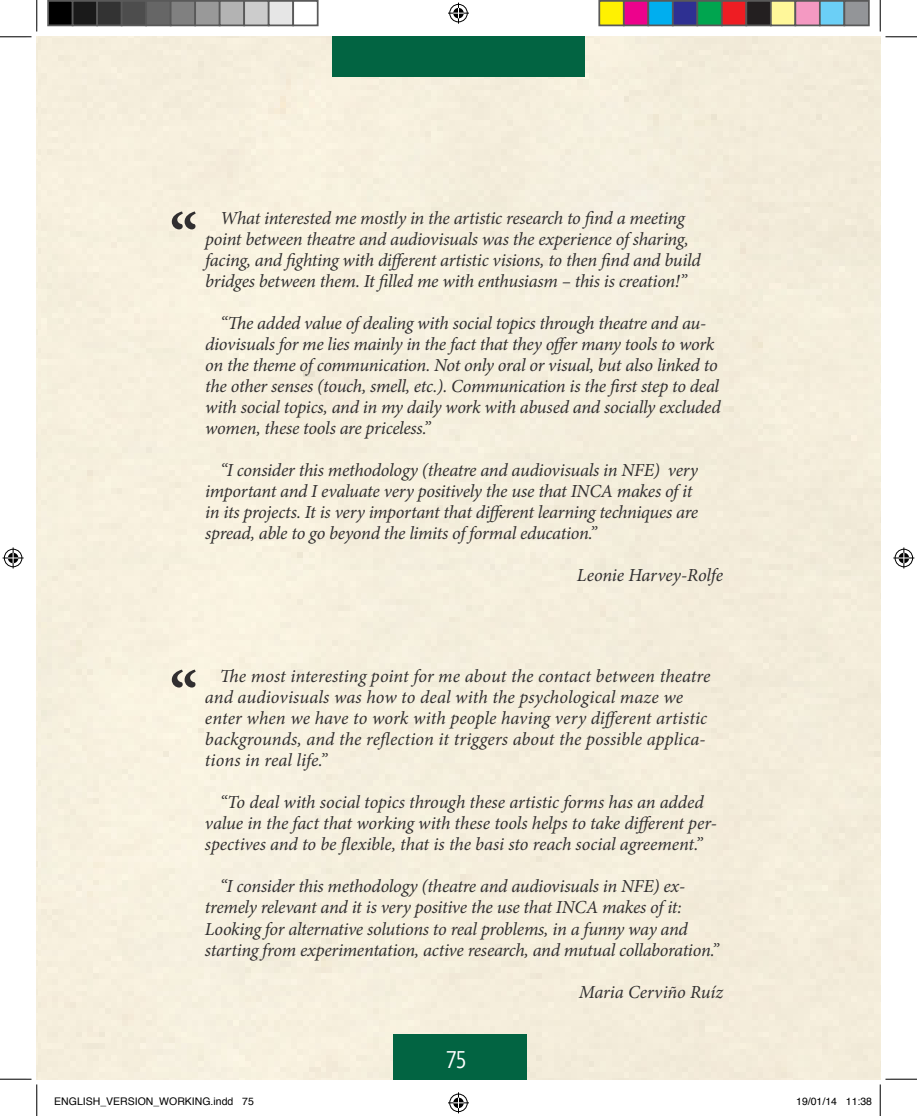
<style>
.page{position:relative;width:917px;height:1116px;background:#fff}
.page>*{position:absolute;margin:0;border:0;box-sizing:border-box;transform-origin:0 0}
.t1{font:700 63px "Minion Pro";color:#312f30}
.t2{font:24.5px "Mono Spatial";color:#fff}
.Quotes{font:italic 18.38px/21px "Minion Pro";letter-spacing:-.015em;color:#312f30}
.t3{font:10.5px "Helvetica";color:#000}
</style>
<div class="page">
<div style="left:37px;top:37px;width:843px;height:1041px;background:#f5efdd"></div>
<div style="left:333px;top:37px;width:252px;height:39px;background:#026442"></div>
<div style="left:393px;top:1034px;width:134px;height:44px;background:#026442"></div>
<hr style="left:0;top:36px;width:32px;height:1px;background:#000">
<hr style="left:885px;top:36px;width:32px;height:1px;background:#000">
<hr style="left:0;top:1078px;width:32px;height:1px;background:#000">
<hr style="left:885px;top:1078px;width:32px;height:1px;background:#000">
<hr style="left:36px;top:0;width:1px;height:32px;background:#000">
<hr style="left:36px;top:1084px;width:1px;height:31px;background:#000">
<hr style="left:880px;top:0;width:1px;height:32px;background:#000">
<hr style="left:880px;top:1084px;width:1px;height:31px;background:#000">
<svg style="left:448px;top:3px;width:21px;height:21px"></svg>
<svg style="left:448px;top:1092px;width:21px;height:21px"></svg>
<svg style="left:3px;top:547px;width:21px;height:21px"></svg>
<svg style="left:893px;top:547px;width:21px;height:21px"></svg>
<div style="left:48px;top:1px;width:25px;height:24px;background:#000"></div>
<div style="left:47px;top:0;width:27px;height:26px;border:2px solid #595959"></div>
<div style="left:73px;top:1px;width:24px;height:24px;background:#1a1a1a"></div>
<div style="left:72px;top:0;width:26px;height:26px;border:2px solid #595959"></div>
<div style="left:97px;top:1px;width:25px;height:24px;background:#333"></div>
<div style="left:96px;top:0;width:26px;height:26px;border:2px solid #595959"></div>
<div style="left:122px;top:1px;width:24px;height:24px;background:#4d4d4d"></div>
<div style="left:121px;top:0;width:26px;height:26px;border:2px solid #595959"></div>
<div style="left:146px;top:1px;width:25px;height:24px;background:#666"></div>
<div style="left:145px;top:0;width:27px;height:26px;border:2px solid #595959"></div>
<div style="left:171px;top:1px;width:24px;height:24px;background:#808080"></div>
<div style="left:170px;top:0;width:26px;height:26px;border:2px solid #595959"></div>
<div style="left:195px;top:1px;width:25px;height:24px;background:#999"></div>
<div style="left:194px;top:0;width:26px;height:26px;border:2px solid #595959"></div>
<div style="left:220px;top:1px;width:24px;height:24px;background:#b3b3b3"></div>
<div style="left:219px;top:0;width:26px;height:26px;border:2px solid #595959"></div>
<div style="left:244px;top:1px;width:25px;height:24px;background:#ccc"></div>
<div style="left:243px;top:0;width:27px;height:26px;border:2px solid #595959"></div>
<div style="left:269px;top:1px;width:24px;height:24px;background:#e6e6e6"></div>
<div style="left:268px;top:0;width:26px;height:26px;border:2px solid #595959"></div>
<div style="left:292px;top:0;width:26px;height:26px;border:2px solid #595959"></div>
<div style="left:599px;top:1px;width:25px;height:24px;background:#fff101"></div>
<div style="left:598px;top:0;width:27px;height:26px;border:2px solid #595959"></div>
<div style="left:624px;top:1px;width:24px;height:24px;background:#ed028c"></div>
<div style="left:623px;top:0;width:26px;height:26px;border:2px solid #595959"></div>
<div style="left:648px;top:1px;width:25px;height:24px;background:#00aeef"></div>
<div style="left:647px;top:0;width:27px;height:26px;border:2px solid #595959"></div>
<div style="left:673px;top:1px;width:24px;height:24px;background:#2e3092"></div>
<div style="left:672px;top:0;width:26px;height:26px;border:2px solid #595959"></div>
<div style="left:697px;top:1px;width:25px;height:24px;background:#00a54f"></div>
<div style="left:696px;top:0;width:27px;height:26px;border:2px solid #595959"></div>
<div style="left:722px;top:1px;width:24px;height:24px;background:#ee1d23"></div>
<div style="left:721px;top:0;width:26px;height:26px;border:2px solid #595959"></div>
<div style="left:746px;top:1px;width:25px;height:24px;background:#231f20"></div>
<div style="left:745px;top:0;width:27px;height:26px;border:2px solid #595959"></div>
<div style="left:771px;top:1px;width:24px;height:24px;background:#fff79a"></div>
<div style="left:770px;top:0;width:26px;height:26px;border:2px solid #595959"></div>
<div style="left:795px;top:1px;width:25px;height:24px;background:#f499c2"></div>
<div style="left:794px;top:0;width:27px;height:26px;border:2px solid #595959"></div>
<div style="left:820px;top:1px;width:24px;height:24px;background:#6bcff6"></div>
<div style="left:819px;top:0;width:26px;height:26px;border:2px solid #595959"></div>
<div style="left:844px;top:1px;width:25px;height:24px;background:#939598"></div>
<div style="left:843px;top:0;width:27px;height:26px;border:2px solid #595959"></div>
<p class="t1" style="left:170px;top:192px;width:30px">“</p>
<p class="Quotes" style="left:205px;top:207px;width:497px;text-indent:15px">What interested me mostly in the artistic research to find a meeting point between theatre and audiovisuals was the experience of sharing, facing, and fighting with different artistic visions, to then find and build bridges between them. It filled me with enthusiasm – this is creation!”</p>
<p class="Quotes" style="left:205px;top:312px;width:517px;text-indent:15px">“The added value of dealing with social topics through theatre and au&shy;diovisuals for me lies mainly in the fact that they offer many tools to work on the theme of communication. Not only oral or visual, but also linked to the other senses (touch, smell, etc.). Communication is the first step to deal with social topics, and in my daily work with abused and socially excluded women, these tools are priceless.”</p>
<p class="Quotes" style="left:205px;top:459px;width:494px;text-indent:15px">“I consider this methodology (theatre and audiovisuals in NFE) very important and I evaluate very positively the use that INCA makes of it in its projects. It is very important that different learning techniques are spread, able to go beyond the limits of formal education.”</p>
<p class="Quotes" style="left:577px;top:564px;width:148px">Leonie Harvey-Rolfe</p>
<p class="t1" style="left:170px;top:650px;width:30px">“</p>
<p class="Quotes" style="left:205px;top:665px;width:507px;text-indent:15px">The most interesting point for me about the contact between theatre and audiovisuals was how to deal with the psychological maze we enter when we have to work with people having very different artistic backgrounds, and the reflection it triggers about the possible applica&shy;tions in real life.”</p>
<p class="Quotes" style="left:205px;top:791px;width:513px;text-indent:15px">“To deal with social topics through these artistic forms has an added value in the fact that working with these tools helps to take different per&shy;spectives and to be flexible, that is the basi sto reach social agreement.”</p>
<p class="Quotes" style="left:205px;top:875px;width:515px;text-indent:15px">“I consider this methodology (theatre and audiovisuals in NFE) ex&shy;tremely relevant and it is very positive the use that INCA makes of it:<br>Looking for alternative solutions to real problems, in a funny way and starting from experimentation, active research, and mutual collaboration.”</p>
<p class="Quotes" style="left:579px;top:980px;width:146px">Maria Cerviño Ruíz</p>
<h2 class="t2" style="left:446px;top:1046px;width:23px">75</h2>
<p class="t3" style="left:54px;top:1093px;width:201px">ENGLISH_VERSION_WORKING.indd 75</p>
<p class="t3" style="left:796px;top:1093px;width:77px">19/01/14 11:38</p>
</div>
